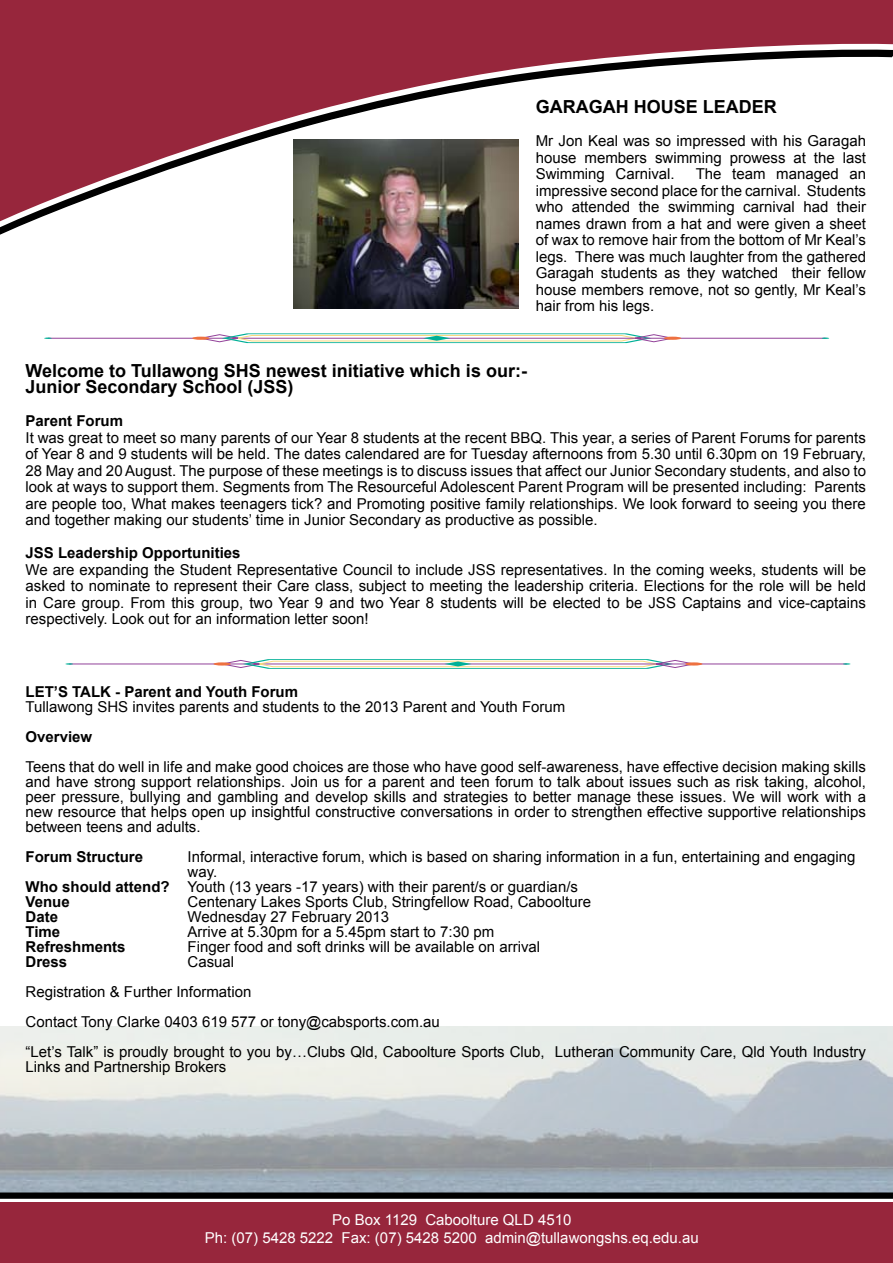
<style>
.page{position:relative;width:893px;height:1263px;background:#fff}
.page>*{position:absolute;margin:0;border:0;box-sizing:border-box;transform-origin:0 0}
.t1{font:700 18px/16.5px "Arial";color:#000}
.t2{font:15px/16.5px "Arial";color:#000;text-align:justify}
.t3{font:700 15px "Arial";color:#000}
.t4{font:15px/18px "Arial";color:#fff;text-align:center}
.s1{font-weight:700}
</style>
<div class="page">
<svg style="left:0;top:1192px;width:893px;height:5px;background:#0f1112"></svg>
<svg style="left:0;top:1197px;width:893px;height:2px;background:#1b1b1b"></svg>
<svg style="left:0;top:0;width:893px;height:235px;fill:#97263c"></svg>
<div style="left:0;top:1202px;width:893px;height:61px;background:#97263c"></div>
<img style="left:293px;top:139px;width:226px;height:169px">
<svg style="left:44px;top:333px;width:785px;height:10px"></svg>
<svg style="left:65px;top:659px;width:785px;height:10px"></svg>
<p class="t1" style="left:536px;top:99px;width:243px">GARAGAH HOUSE LEADER</p>
<p class="t2" style="left:536px;top:133px;width:332px">Mr Jon Keal was so impressed with his Garagah house members swimming prowess at the last Swimming Carnival.</p>
<p class="t2" style="left:536px;top:166px;width:332px;text-indent:160px">The team managed an impressive second place for the carnival. Students who attended the swimming carnival had their names drawn from a hat and were given a sheet of wax to remove hair from the bottom of Mr Keal’s legs. There was much laughter from the gathered Garagah students as they watched their fellow house members remove, not so gently, Mr Keal’s hair from his legs.</p>
<p class="t1" style="left:26px;top:363px;width:503px">Welcome to Tullawong SHS newest initiative which is our:-<br>Junior Secondary School (JSS)</p>
<p class="t3" style="left:26px;top:411px;width:99px">Parent Forum</p>
<p class="t2" style="left:26px;top:429px;width:842px">It was great to meet so many parents of our Year 8 students at the recent BBQ. This year, a series of Parent Forums for parents of Year 8 and 9 students will be held. The dates calendared are for Tuesday afternoons from 5.30 until 6.30pm on 19 February, 28 May and 20 August. The purpose of these meetings is to discuss issues that affect our Junior Secondary students, and also to look at ways to support them. Segments from The Resourceful Adolescent Parent Program will be presented including: Parents are people too, What makes teenagers tick? and Promoting positive family relationships. We look forward to seeing you there and together making our students’ time in Junior Secondary as productive as possible.</p>
<p class="t3" style="left:26px;top:543px;width:217px">JSS Leadership Opportunities</p>
<p class="t2" style="left:26px;top:561px;width:842px">We are expanding the Student Representative Council to include JSS representatives. In the coming weeks, students will be asked to nominate to represent their Care class, subject to meeting the leadership criteria. Elections for the role will be held in Care group. From this group, two Year 9 and two Year 8 students will be elected to be JSS Captains and vice-captains respectively. Look out for an information letter soon!</p>
<p class="t3" style="left:26px;top:681px;width:274px">LET’S TALK - Parent and Youth Forum</p>
<p class="t2" style="left:26px;top:698px;width:541px">Tullawong SHS invites parents and students to the 2013 Parent and Youth Forum</p>
<p class="t3" style="left:26px;top:726px;width:68px">Overview</p>
<p class="t2" style="left:26px;top:759px;width:842px;line-height:15px">Teens that do well in life and make good choices are those who have good self-awareness, have effective decision making skills and have strong support relationships. Join us for a parent and teen forum to talk about issues such as risk taking, alcohol, peer pressure, bullying and gambling and develop skills and strategies to better manage these issues. We will work with a new resource that helps open up insightful constructive conversations in order to strengthen effective supportive relationships between teens and adults.</p>
<p class="t3" style="left:26px;top:846px;width:119px">Forum Structure</p>
<p class="t2" style="left:188px;top:848px;width:669px">Informal, interactive forum, which is based on sharing information in a fun, entertaining and engaging</p>
<p class="t2" style="left:188px;top:863px;width:31px">way.</p>
<p class="t2" style="left:26px;top:878px;width:554px"><span class="s1">Who should attend?</span> Youth (13 years -17 years) with their parent/s or guardian/s</p>
<p class="t3" style="left:26px;top:891px;width:46px">Venue</p>
<p class="t2" style="left:188px;top:893px;width:405px">Centenary Lakes Sports Club, Stringfellow Road, Caboolture</p>
<p class="t3" style="left:26px;top:906px;width:34px">Date</p>
<p class="t2" style="left:188px;top:908px;width:203px">Wednesday 27 February 2013</p>
<p class="t3" style="left:26px;top:921px;width:36px">Time</p>
<p class="t2" style="left:188px;top:923px;width:308px">Arrive at 5.30pm for a 5.45pm start to 7:30 pm</p>
<p class="t3" style="left:26px;top:936px;width:102px">Refreshments</p>
<p class="t2" style="left:188px;top:938px;width:354px">Finger food and soft drinks will be available on arrival</p>
<p class="t3" style="left:26px;top:951px;width:43px">Dress</p>
<p class="t2" style="left:26px;top:946px;width:842px;line-height:30px;text-align:left;text-indent:162px">Casual<br>Registration &amp; Further Information<br>Contact Tony Clarke 0403 619 577 or tony@cabsports.com.au<br>“Let’s Talk” is proudly brought to you by…Clubs Qld, Caboolture Sports Club, Lutheran Community Care, Qld Youth Industry</p>
<p class="t2" style="left:26px;top:1058px;width:202px">Links and Partnership Brokers</p>
<p class="t4" style="left:205px;top:1211px;width:495px">Po Box 1129 Caboolture QLD 4510<br>Ph: (07) 5428 5222 Fax: (07) 5428 5200 admin@tullawongshs.eq.edu.au</p>
</div>
